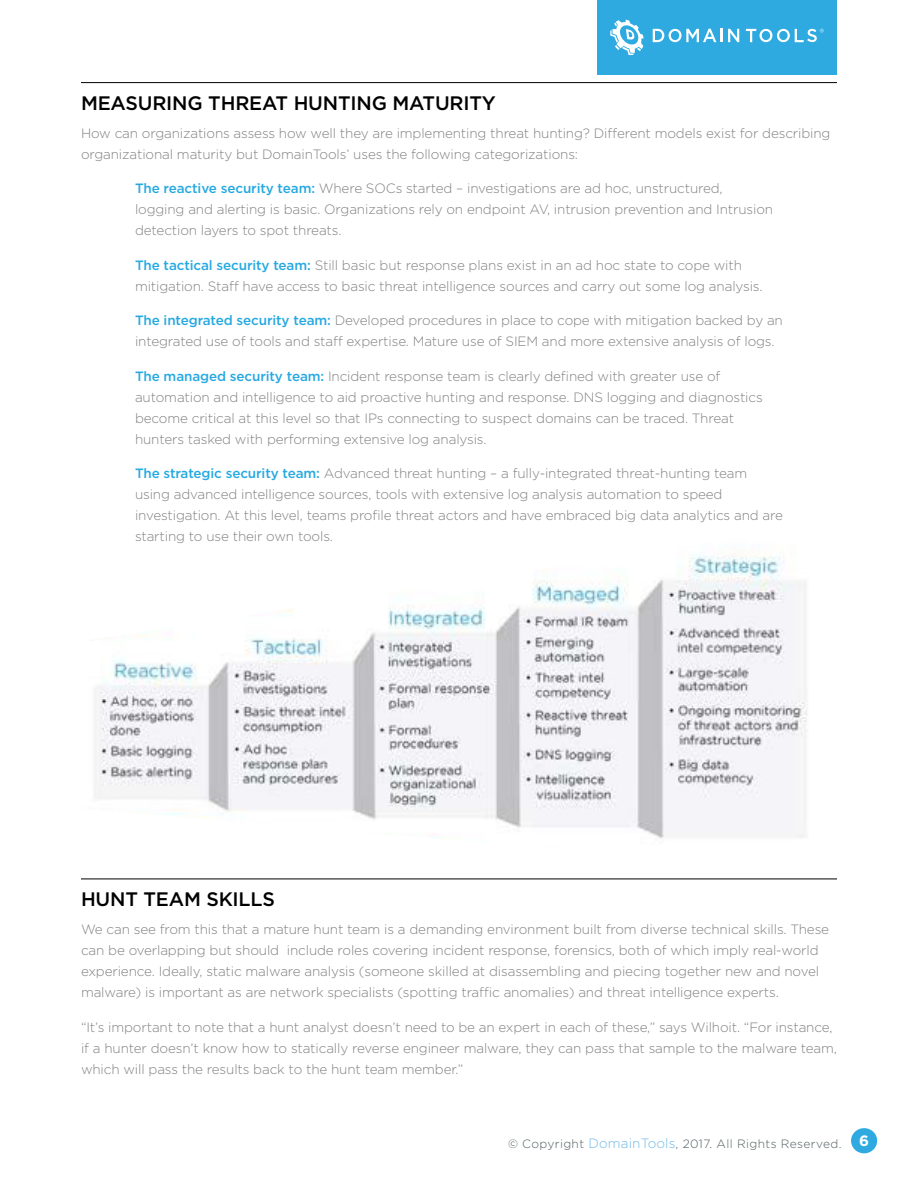
<style>
.page{position:relative;width:918px;height:1188px;background:#fff}
.page>*{position:absolute;margin:0;border:0;box-sizing:border-box;transform-origin:0 0}
.t1{font:500 19.5px "Gotham";letter-spacing:-.01em;color:#000}
.t2{font:300 13.5px/21px "Gotham";letter-spacing:-.01em;color:#828181}
.t3{font:300 12px "Gotham";letter-spacing:.03em;color:#525d60}
.s1{font-weight:500;color:#27a9e1}
.s2{font-size:13.5px;color:#70bae7}
</style>
<div class="page">
<img style="left:92px;top:545px;width:716px;height:294px">
<hr style="left:81px;top:82px;width:756px;height:1px;background:#000">
<hr style="left:81px;top:879px;width:756px;height:1px;background:#000">
<div style="left:597px;top:0;width:240px;height:75px;background:#2eaae1"></div>
<svg style="left:653px;top:29px;width:86px;height:13px"></svg>
<svg style="left:610px;top:20px;width:34px;height:35px"></svg>
<svg style="left:746px;top:29px;width:78px;height:13px"></svg>
<div style="left:851px;top:1128px;width:26px;height:25px;background:#2eaae1;border-radius:50%"></div>
<h1 class="t1" style="left:81px;top:90px;width:416px">MEASURING THREAT HUNTING MATURITY</h1>
<p class="t2" style="left:81px;top:122px;width:751px">How can organizations assess how well they are implementing threat hunting? Different models exist for describing organizational maturity but DomainTools’ uses the following categorizations:</p>
<p class="t2" style="left:135px;top:178px;width:640px"><span class="s1">The reactive security team:</span> Where SOCs started – investigations are ad hoc, unstructured, logging and alerting is basic. Organizations rely on endpoint AV, intrusion prevention and Intrusion detection layers to spot threats.</p>
<p class="t2" style="left:135px;top:254px;width:629px"><span class="s1">The tactical security team:</span> Still basic but response plans exist in an ad hoc state to cope with mitigation. Staff have access to basic threat intelligence sources and carry out some log analysis.</p>
<p class="t2" style="left:135px;top:310px;width:649px"><span class="s1">The integrated security team:</span> Developed procedures in place to cope with mitigation backed by an integrated use of tools and staff expertise. Mature use of SIEM and more extensive analysis of logs.</p>
<p class="t2" style="left:135px;top:365px;width:629px"><span class="s1">The managed security team:</span> Incident response team is clearly defined with greater use of automation and intelligence to aid proactive hunting and response. DNS logging and diagnostics become critical at this level so that IPs connecting to suspect domains can be traced. Threat hunters tasked with performing extensive log analysis.</p>
<p class="t2" style="left:135px;top:463px;width:649px"><span class="s1">The strategic security team:</span> Advanced threat hunting – a fully-integrated threat-hunting team using advanced intelligence sources, tools with extensive log analysis automation to speed investigation. At this level, teams profile threat actors and have embraced big data analytics and are starting to use their own tools.</p>
<h1 class="t1" style="left:81px;top:887px;width:195px">HUNT TEAM SKILLS</h1>
<p class="t2" style="left:81px;top:918px;width:750px">We can see from this that a mature hunt team is a demanding environment built from diverse technical skills. These can be overlapping but should include roles covering incident response, forensics, both of which imply real-world experience. Ideally, static malware analysis (someone skilled at disassembling and piecing together new and novel malware) is important as are network specialists (spotting traffic anomalies) and threat intelligence experts.</p>
<p class="t2" style="left:81px;top:1016px;width:758px">“It’s important to note that a hunt analyst doesn’t need to be an expert in each of these,” says Wilhoit. “For instance, if a hunter doesn’t know how to statically reverse engineer malware, they can pass that sample to the malware team, which will pass the results back to the hunt team member.”</p>
<p class="t3" style="left:508px;top:1137px;width:363px">© Copyright <span class="s2">DomainTools</span>, 2017. All Rights Reserved. <sup>6</sup></p>
</div>
